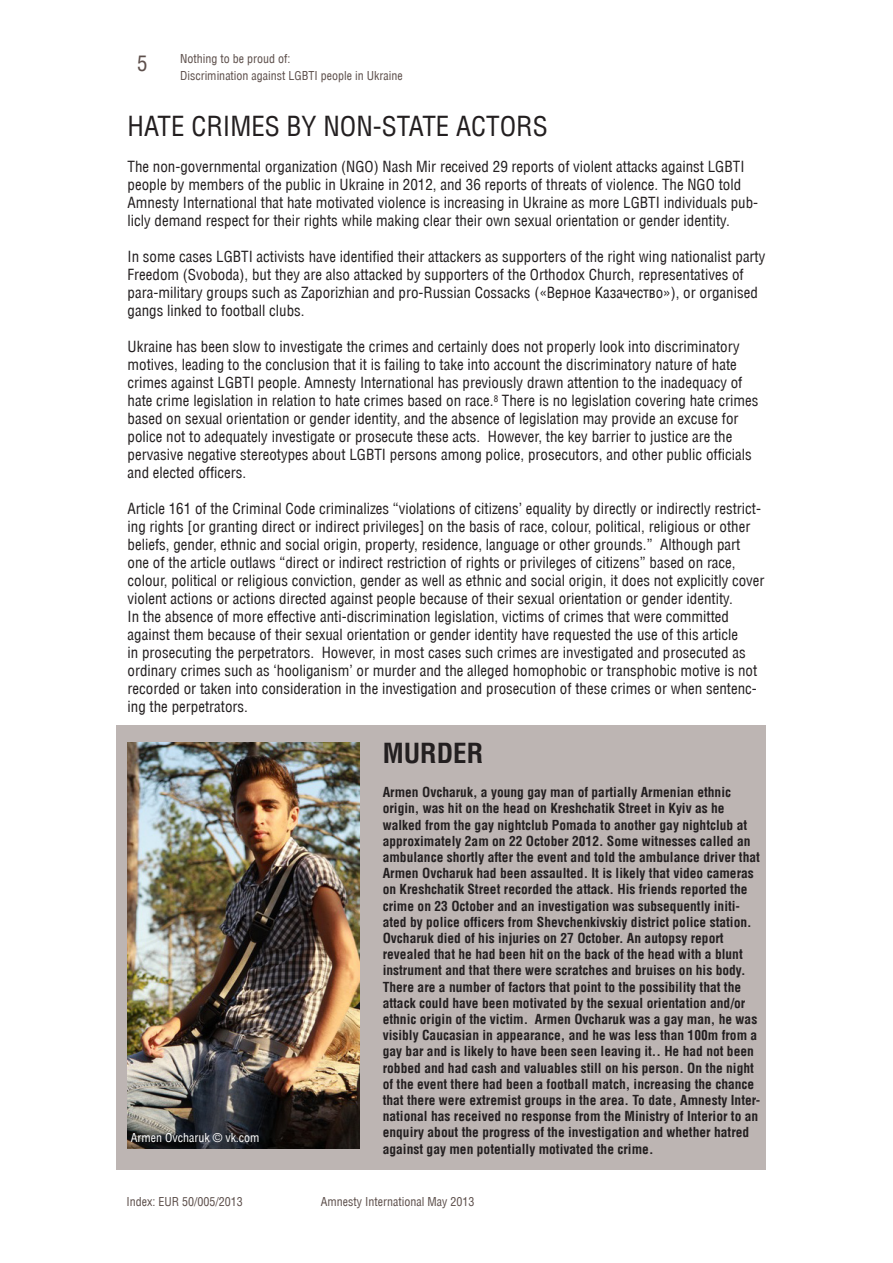
<style>
.page{position:relative;width:893px;height:1263px;background:#fff}
.page>*{position:absolute;margin:0;border:0;box-sizing:border-box;transform-origin:0 0}
.t1{font:27px "AG Letterica Condensed";color:#231f20}
.t2{font:700 27px "AG Letterica Condensed";color:#231f20}
.t3{font:21px "AG Letterica Condensed";color:#5d4f4b}
.t4{font:15px/18px "AG Letterica Condensed";color:#231f20}
.осн{font:700 13.5px/16.2px "AG Letterica Condensed";color:#231f20}
.t5{font:12px/16.2px "AG Letterica Condensed";color:#5d4f4b}
.осн-2{font:12px "AG Letterica Condensed";color:#fff}
</style>
<div class="page">
<div style="left:116px;top:725px;width:649px;height:444px;background:#bdb5b3"></div>
<img style="left:128px;top:742px;width:232px;height:407px">
<h2 class="t3" style="left:137px;top:51px;width:12px">5</h2>
<p class="t5" style="left:180px;top:51px;width:224px">Nothing to be proud of:<br>Discrimination against LGBTI people in Ukraine</p>
<p class="t1" style="left:128px;top:111px;width:422px">HATE CRIMES BY NON-STATE ACTORS</p>
<p class="t4" style="left:128px;top:158px;width:632px">The non-governmental organization (NGO) Nash Mir received 29 reports of violent attacks against LGBTI people by members of the public in Ukraine in 2012, and 36 reports of threats of violence. The NGO told Amnesty International that hate motivated violence is increasing in Ukraine as more LGBTI individuals pub&shy;licly demand respect for their rights while making clear their own sexual orientation or gender identity.</p>
<p class="t4" style="left:128px;top:248px;width:639px">In some cases LGBTI activists have identified their attackers as supporters of the right wing nationalist party Freedom (Svoboda), but they are also attacked by supporters of the Orthodox Church, representatives of para-military groups such as Zaporizhian and pro-Russian Cossacks («Верное Казачество»), or organised gangs linked to football clubs.</p>
<p class="t4" style="left:128px;top:338px;width:632px">Ukraine has been slow to investigate the crimes and certainly does not properly look into discriminatory motives, leading to the conclusion that it is failing to take into account the discriminatory nature of hate crimes against LGBTI people. Amnesty International has previously drawn attention to the inadequacy of hate crime legislation in relation to hate crimes based on race.<sup>8</sup> There is no legislation covering hate crimes based on sexual orientation or gender identity, and the absence of legislation may provide an excuse for police not to adequately investigate or prosecute these acts. However, the key barrier to justice are the pervasive negative stereotypes about LGBTI persons among police, prosecutors, and other public officials and elected officers.</p>
<p class="t4" style="left:128px;top:500px;width:638px">Article 161 of the Criminal Code criminalizes “violations of citizens’ equality by directly or indirectly restrict&shy;ing rights [or granting direct or indirect privileges] on the basis of race, colour, political, religious or other beliefs, gender, ethnic and social origin, property, residence, language or other grounds.” Although part one of the article outlaws “direct or indirect restriction of rights or privileges of citizens” based on race, colour, political or religious conviction, gender as well as ethnic and social origin, it does not explicitly cover violent actions or actions directed against people because of their sexual orientation or gender identity.</p>
<p class="t4" style="left:128px;top:608px;width:631px">In the absence of more effective anti-discrimination legislation, victims of crimes that were committed against them because of their sexual orientation or gender identity have requested the use of this article<br>in prosecuting the perpetrators. However, in most cases such crimes are investigated and prosecuted as ordinary crimes such as ‘hooliganism’ or murder and the alleged homophobic or transphobic motive is not recorded or taken into consideration in the investigation and prosecution of these crimes or when sentenc&shy;ing the perpetrators.</p>
<p class="t2" style="left:383px;top:737px;width:102px">MURDER</p>
<p class="осн" style="left:383px;top:784px;width:379px">Armen Ovcharuk, a young gay man of partially Armenian ethnic origin, was hit on the head on Kreshchatik Street in Kyiv as he walked from the gay nightclub Pomada to another gay nightclub at approximately 2am on 22 October 2012. Some witnesses called an ambulance shortly after the event and told the ambulance driver that Armen Ovcharuk had been assaulted. It is likely that video cameras on Kreshchatik Street recorded the attack. His friends reported the crime on 23 October and an investigation was subsequently initi&shy;ated by police officers from Shevchenkivskiy district police station.<br>Ovcharuk died of his injuries on 27 October. An autopsy report revealed that he had been hit on the back of the head with a blunt instrument and that there were scratches and bruises on his body.<br>There are a number of factors that point to the possibility that the attack could have been motivated by the sexual orientation and/or ethnic origin of the victim. Armen Ovcharuk was a gay man, he was visibly Caucasian in appearance, and he was less than 100m from a gay bar and is likely to have been seen leaving it.. He had not been robbed and had cash and valuables still on his person. On the night of the event there had been a football match, increasing the chance that there were extremist groups in the area. To date, Amnesty Inter&shy;national has received no response from the Ministry of Interior to an enquiry about the progress of the investigation and whether hatred against gay men potentially motivated the crime.</p>
<p class="осн-2" style="left:131px;top:1130px;width:130px">Armen Ovcharuk © vk.com</p>
<p class="t5" style="left:126px;top:1194px;width:118px">Index: EUR 50/005/2013</p>
<p class="t5" style="left:321px;top:1194px;width:155px">Amnesty International May 2013</p>
</div>
